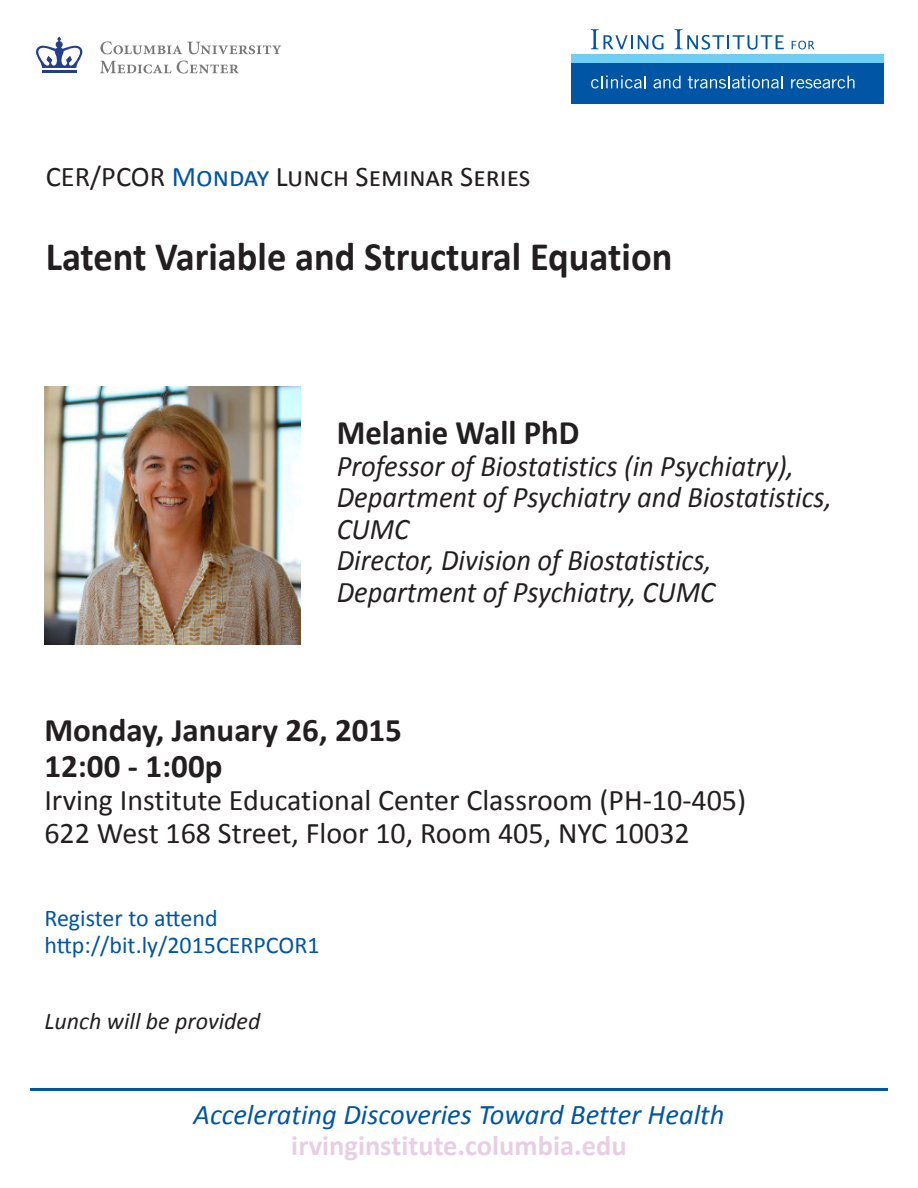
<style>
.page{position:relative;width:918px;height:1188px;background:#fff}
.page>*{position:absolute;margin:0;border:0;box-sizing:border-box;transform-origin:0 0}
.t1{font:700 40.5px "Calibri";color:#231f20;scale:.95 1}
.t2{font:700 34.5px "Calibri";color:#231f20;scale:.95 1}
.t3{font:700 33px "Calibri";color:#231f20}
.t4{font:italic 30px/31.5px "Calibri";color:#231f20;scale:.95 1}
.t5{font:30px "Calibri";color:#231f20}
.t6{font:italic 28.5px "Calibri";color:#0155a5}
.t7{font:28.5px "Calibri";color:#231f20}
.t8{font:700 28.5px "Calibri";color:#e7cfe3}
.t9{font:24px "Calibri";color:#0155a5}
.t10{font:italic 24px "Calibri";color:#231f20}
.s1{color:#0155a5}
</style>
<div class="page">
<svg style="left:100px;top:41px;width:181px;height:13px"></svg>
<svg style="left:100px;top:61px;width:71px;height:12px"></svg>
<svg style="left:177px;top:61px;width:62px;height:13px"></svg>
<hr style="left:42px;top:70px;width:34px;height:3px;background:#243e8b">
<svg style="left:36px;top:37px;width:47px;height:31px"></svg>
<div style="left:571px;top:54px;width:313px;height:9px;background:#6fcef4"></div>
<div style="left:571px;top:63px;width:313px;height:40px;background:#0155a5"></div>
<svg style="left:591px;top:76px;width:55px;height:12px"></svg>
<svg style="left:654px;top:76px;width:27px;height:12px"></svg>
<svg style="left:688px;top:76px;width:95px;height:12px"></svg>
<svg style="left:791px;top:76px;width:64px;height:12px"></svg>
<svg style="left:591px;top:29px;width:72px;height:21px"></svg>
<svg style="left:675px;top:29px;width:109px;height:21px"></svg>
<svg style="left:792px;top:41px;width:23px;height:8px"></svg>
<img style="left:44px;top:386px;width:256px;height:258px">
<hr style="left:30px;top:1088px;width:858px;height:3px;background:#0155a5">
<p class="t7" style="left:46px;top:158px;width:486px">CER/PCOR <span class="s1">Monday</span> Lunch Seminar Series</p>
<p class="t1" style="left:46px;top:231px;width:661px">Latent Variable and Structural Equation</p>
<p class="t2" style="left:337px;top:411px;width:257px">Melanie Wall PhD</p>
<p class="t4" style="left:337px;top:449px;width:483px">Professor of Biostatistics (in Psychiatry),</p>
<p class="t4" style="left:337px;top:481px;width:523px">Department of Psychiatry and Biostatistics,<br>CUMC</p>
<p class="t4" style="left:337px;top:544px;width:396px">Director, Division of Biostatistics,</p>
<p class="t4" style="left:337px;top:575px;width:400px">Department of Psychiatry, CUMC</p>
<p class="t3" style="left:44px;top:709px;width:359px">Monday, January 26, 2015</p>
<p class="t3" style="left:44px;top:745px;width:180px">12:00 - 1:00p</p>
<p class="t5" style="left:44px;top:781px;width:703px">Irving Institute Educational Center Classroom (PH-10-405)</p>
<p class="t5" style="left:44px;top:814px;width:647px">622 West 168 Street, Floor 10, Room 405, NYC 10032</p>
<p class="t9" style="left:44px;top:903px;width:175px">Register to attend</p>
<p class="t9" style="left:44px;top:930px;width:277px">http://bit.ly/2015CERPCOR1</p>
<p class="t10" style="left:44px;top:1005px;width:217px">Lunch will be provided</p>
<p class="t6" style="left:194px;top:1095px;width:532px">Accelerating Discoveries Toward Better Health</p>
<p class="t8" style="left:291px;top:1127px;width:337px">irvinginstitute.columbia.edu</p>
</div>
